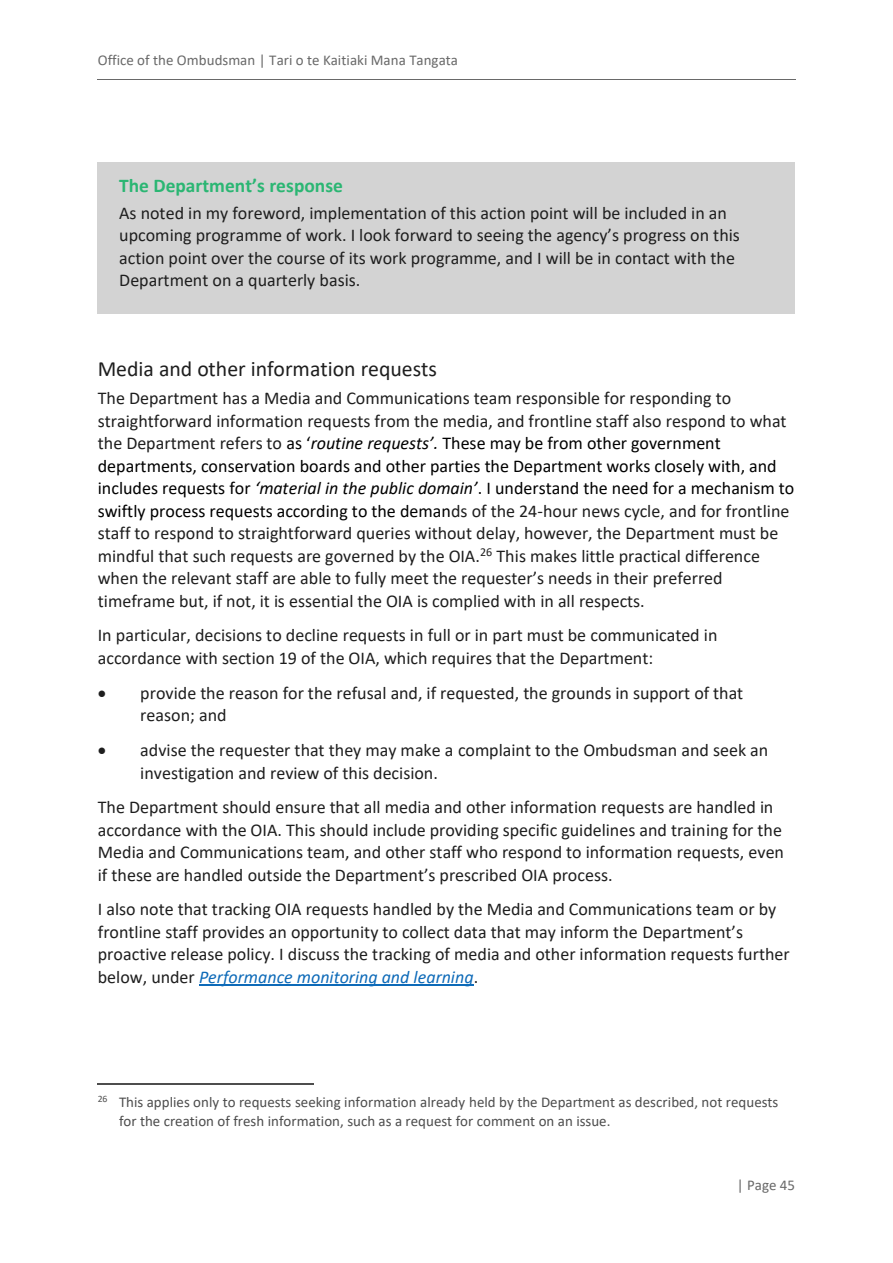
<style>
.page{position:relative;width:893px;height:1263px;background:#fff}
.page>*{position:absolute;margin:0;border:0;box-sizing:border-box;transform-origin:0 0}
.t1{font:21.75px "Calibri";color:#1e1e1e}
.t2{font:700 19.5px "Calibri";color:#2bb673}
.t3{font:18px/22.5px "Calibri";color:#1e1e1e}
.t4{font:15px/18.3px "Calibri";color:#4d4d4d}
.t5{font:15px "Calibri";color:#696969}
.s1{color:#000}
.s2{font-style:italic;color:#000}
.s3{font-style:italic;color:#0d6ab8}
</style>
<div class="page">
<hr style="left:97px;top:79px;width:699px;height:1px;background:#696969">
<div style="left:98px;top:162px;width:697px;height:152px;background:#d3d3d3"></div>
<hr style="left:199px;top:985px;width:275px;height:1px;background:#0d6ab8">
<hr style="left:98px;top:1083px;width:216px;height:2px;background:#4d4d4d">
<p class="t5" style="left:98px;top:54px;width:362px">Office of the Ombudsman | Tari o te Kaitiaki Mana Tangata</p>
<p class="t2" style="left:119px;top:177px;width:225px">The Department’s response</p>
<p class="t3" style="left:119px;top:203px;width:622px">As noted in my foreword, implementation of this action point will be included in an upcoming programme of work. I look forward to seeing the agency’s progress on this action point over the course of its work programme, and I will be in contact with the Department on a quarterly basis.</p>
<p class="t1" style="left:98px;top:360px;width:341px">Media and other information requests</p>
<p class="t3" style="left:98px;top:389px;width:698px">The Department has a Media and Communications team responsible for responding to straightforward information requests from the media, and frontline staff also respond to what the Department refers to <span class="s1">as ‘</span><span class="s2">routine requests’.</span> <span class="s1">These may be from other government departments, conservation boards and other parties the Department works closely with, and includes requests for</span> <span class="s2">‘material in the public domain’</span><span class="s1">. I understand the need for a mechanism to swiftly process requests according to the deman</span>ds of the 24-hour news cycle, and for frontline staff to respond to straightforward queries without delay, however, the Department must be mindful that such requests are governed by the OIA.<sup>26</sup> This makes little practical difference when the relevant staff are able to fully meet the requester’s needs in their preferred timeframe but, if not, it is essential the OIA is complied with in all respects.</p>
<p class="t3" style="left:98px;top:625px;width:621px">In particular, decisions to decline requests in full or in part must be communicated in accordance with section 19 of the OIA, which requires that the Department:</p>
<p class="t3" style="left:140px;top:683px;width:605px;text-indent:-42px">• provide the reason for the refusal and, if requested, the grounds in support of that reason; and</p>
<p class="t3" style="left:140px;top:740px;width:630px;text-indent:-42px">• advise the requester that they may make a complaint to the Ombudsman and seek an investigation and review of this decision.</p>
<p class="t3" style="left:98px;top:797px;width:688px">The Department should ensure that all media and other information requests are handled in accordance with the OIA. This should include providing specific guidelines and training for the Media and Communications team, and other staff who respond to information requests, even if these are handled outside the Department’s prescribed OIA process.</p>
<p class="t3" style="left:98px;top:899px;width:694px">I also note that tracking OIA requests handled by the Media and Communications team or by frontline staff provides an opportunity to collect data that may inform the Department’s proactive release policy. I discuss the tracking of media and other information requests further below, under <span class="s3">Performance monitoring and learning</span>.</p>
<p class="t4" style="left:119px;top:1094px;width:661px;text-indent:-21px"><sup>26</sup> This applies only to requests seeking information already held by the Department as described, not requests for the creation of fresh information, such as a request for comment on an issue.</p>
<p class="t5" style="left:737px;top:1179px;width:60px">| Page 45</p>
</div>
